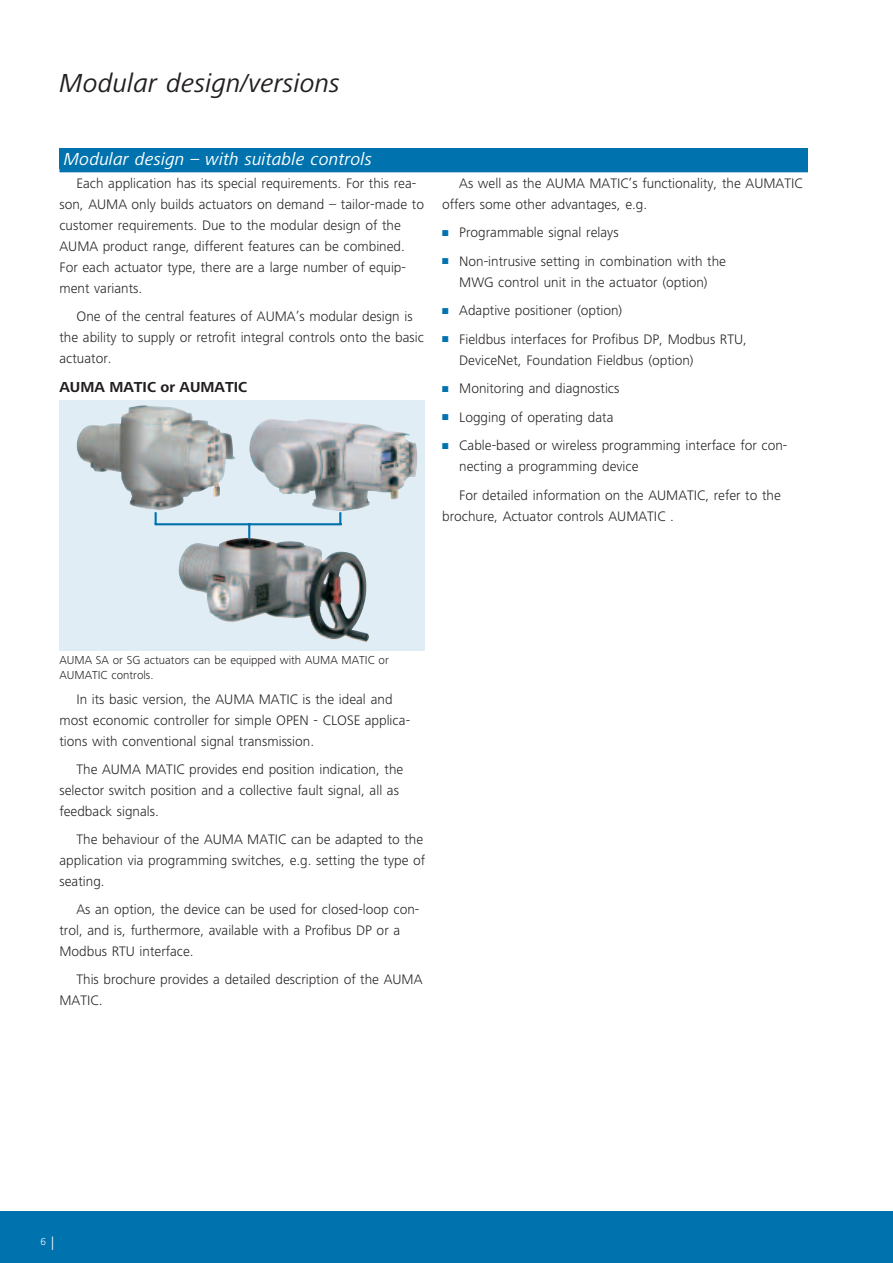
<style>
.page{position:relative;width:893px;height:1263px;background:#fff}
.page>*{position:absolute;margin:0;border:0;box-sizing:border-box;transform-origin:0 0}
.t1{font:italic 27px "Frutiger Next LT";color:#231f20}
.t2{font:italic 18px "Frutiger Next LT";color:#fff}
.t3{font:700 15px "Frutiger Next LT";color:#231f20}
.t4{font:300 14.25px/21px "Frutiger Next LT";color:#231f20}
.t5{font:300 12px/15px "Frutiger Next LT";color:#231f20}
.t6{font:300 10.5px "Frutiger Next LT";color:#fff}
.s1{color:#0073ae}
.s2{font-size:13.5px}
</style>
<div class="page">
<div style="left:0;top:1212px;width:893px;height:51px;background:#0073ae"></div>
<div style="left:59px;top:148px;width:749px;height:21px;background:#0073ae"></div>
<hr style="left:59px;top:169px;width:749px;height:3px;background:#0073ae">
<div style="left:59px;top:400px;width:366px;height:251px;background:#e1edf4"></div>
<img style="left:179px;top:538px;width:190px;height:104px">
<img style="left:76px;top:405px;width:159px;height:105px">
<img style="left:249px;top:419px;width:168px;height:92px">
<hr style="left:156px;top:523px;width:185px;height:2px;background:#0073ae">
<svg style="left:155px;top:513px;width:2px;height:10px"></svg>
<svg style="left:339px;top:513px;width:2px;height:10px"></svg>
<svg style="left:248px;top:525px;width:2px;height:13px"></svg>
<h1 class="t1" style="left:59px;top:73px;width:282px">Modular design/versions</h1>
<p class="t2" style="left:64px;top:152px;width:310px">Modular design – with suitable controls</p>
<p class="t4" style="left:59px;top:174px;width:366px;text-indent:17px">Each application has its special requirements. For this rea&shy;son, AUMA only builds actuators on demand – tailor-made to customer requirements. Due to the modular design of the AUMA product range, different features can be combined.<br>For each actuator type, there are a large number of equip&shy;ment variants.</p>
<p class="t4" style="left:59px;top:307px;width:366px;text-indent:17px">One of the central features of AUMA’s modular design is the ability to supply or retrofit integral controls onto the basic actuator.</p>
<p class="t3" style="left:59px;top:381px;width:189px">AUMA MATIC or AUMATIC</p>
<p class="t4" style="left:442px;top:174px;width:362px;text-indent:17px">As well as the AUMA MATIC’s functionality, the AUMATIC offers some other advantages, e.g.</p>
<p class="t4" style="left:442px;top:223px;width:178px"><span class="s1">■</span> Programmable signal relays</p>
<p class="t4" style="left:442px;top:251px;width:285px;text-align:center"><span class="s1">■</span> Non-intrusive setting in combination with the<br>MWG control unit in the actuator (option)</p>
<p class="t4" style="left:442px;top:301px;width:182px"><span class="s1">■</span> Adaptive positioner (option)</p>
<p class="t4" style="left:459px;top:329px;width:289px;text-indent:-17px"><span class="s1">■</span> Fieldbus interfaces for Profibus DP, Modbus RTU,<br>DeviceNet, Foundation Fieldbus (option)</p>
<p class="t4" style="left:442px;top:379px;width:179px"><span class="s1">■</span> Monitoring and diagnostics</p>
<p class="t4" style="left:442px;top:408px;width:173px"><span class="s1">■</span> Logging of operating data</p>
<p class="t4" style="left:459px;top:436px;width:330px;text-indent:-17px"><span class="s1">■</span> Cable-based or wireless programming interface for con&shy;necting a programming device</p>
<p class="t4" style="left:442px;top:486px;width:340px;text-indent:17px">For detailed information on the AUMATIC, refer to the brochure, Actuator controls AUMATIC .</p>
<p class="t5" style="left:59px;top:654px;width:331px">AUMA SA or SG actuators can be equipped with AUMA MATIC or<br>AUMATIC controls.</p>
<p class="t4" style="left:59px;top:690px;width:352px;text-indent:17px">In its basic version, the AUMA MATIC is the ideal and most economic controller for simple OPEN - CLOSE applica&shy;tions with conventional signal transmission.</p>
<p class="t4" style="left:59px;top:760px;width:345px;text-indent:17px">The AUMA MATIC provides end position indication, the selector switch position and a collective fault signal, all as feedback signals.</p>
<p class="t4" style="left:59px;top:830px;width:367px;text-indent:17px">The behaviour of the AUMA MATIC can be adapted to the application via programming switches, e.g. setting the type of seating.</p>
<p class="t4" style="left:59px;top:900px;width:361px;text-indent:17px">As an option, the device can be used for closed-loop con&shy;trol, and is, furthermore, available with a Profibus DP or a<br>Modbus RTU interface.</p>
<p class="t4" style="left:59px;top:970px;width:364px;text-indent:17px">This brochure provides a detailed description of the AUMA<br>MATIC.</p>
<p class="t6" style="left:40px;top:1238px;width:15px">6 <span class="s2">|</span></p>
</div>
